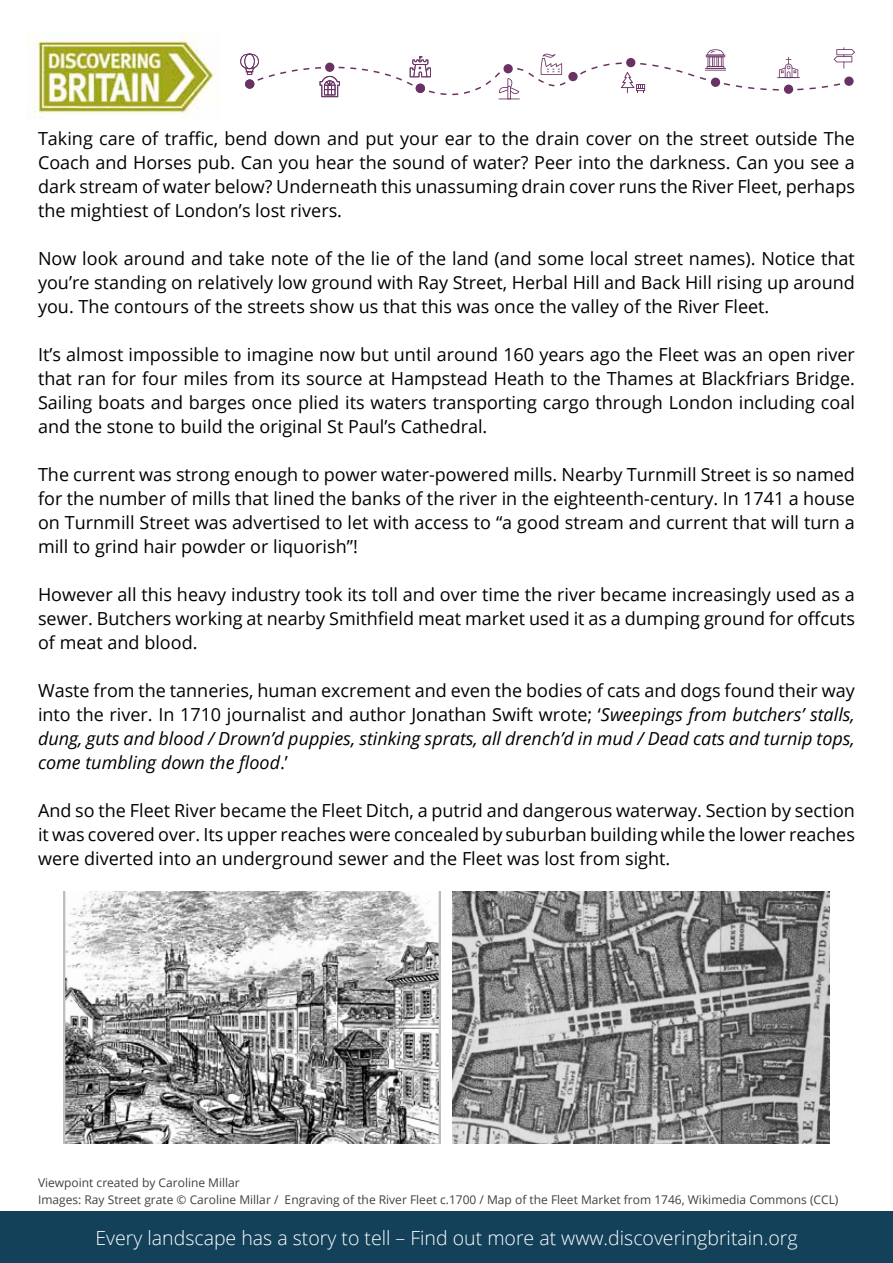
<style>
.page{position:relative;width:893px;height:1263px;background:#fff}
.page>*{position:absolute;margin:0;border:0;box-sizing:border-box;transform-origin:0 0}
.t1{font:300 19.5px "Open Sans";color:#fff}
.t2{font:18px/24px "Open Sans";color:#000;text-align:justify}
.t3{font:italic 18px/24px "Open Sans";color:#000;text-align:justify}
.t4{font:12px/16.5px "Open Sans";color:#414042}
.s1{font-style:normal}
</style>
<div class="page">
<div style="left:0;top:1212px;width:893px;height:51px;background:#14415a"></div>
<svg style="left:240px;top:47px;width:615px;height:53px"></svg>
<img style="left:26px;top:33px;width:190px;height:86px">
<img style="left:453px;top:892px;width:376px;height:252px">
<img style="left:64px;top:892px;width:376px;height:252px">
<p class="t2" style="left:38px;top:126px;width:818px">Taking care of traffic, bend down and put your ear to the drain cover on the street outside The Coach and Horses pub. Can you hear the sound of water? Peer into the darkness. Can you see a dark stream of water below? Underneath this unassuming drain cover runs the River Fleet, perhaps the mightiest of London’s lost rivers.</p>
<p class="t2" style="left:38px;top:246px;width:818px">Now look around and take note of the lie of the land (and some local street names). Notice that you’re standing on relatively low ground with Ray Street, Herbal Hill and Back Hill rising up around you. The contours of the streets show us that this was once the valley of the River Fleet.</p>
<p class="t2" style="left:38px;top:342px;width:818px">It’s almost impossible to imagine now but until around 160 years ago the Fleet was an open river that ran for four miles from its source at Hampstead Heath to the Thames at Blackfriars Bridge.<br>Sailing boats and barges once plied its waters transporting cargo through London including coal and the stone to build the original St Paul’s Cathedral.</p>
<p class="t2" style="left:38px;top:462px;width:818px">The current was strong enough to power water-powered mills. Nearby Turnmill Street is so named for the number of mills that lined the banks of the river in the eighteenth-century. In 1741 a house on Turnmill Street was advertised to let with access to “a good stream and current that will turn a mill to grind hair powder or liquorish”!</p>
<p class="t2" style="left:38px;top:582px;width:818px">However all this heavy industry took its toll and over time the river became increasingly used as a sewer. Butchers working at nearby Smithfield meat market used it as a dumping ground for offcuts of meat and blood.</p>
<p class="t3" style="left:38px;top:678px;width:818px"><span class="s1">Waste from the tanneries, human excrement and even the bodies of cats and dogs found their way into the river. In 1710 journalist and author Jonathan Swift wrote; ‘</span>Sweepings from butchers’ stalls, dung, guts and blood / Drown’d puppies, stinking sprats, all drench’d in mud / Dead cats and turnip tops, come tumbling down the flood<span class="s1">.’</span></p>
<p class="t2" style="left:38px;top:798px;width:818px">And so the Fleet River became the Fleet Ditch, a putrid and dangerous waterway. Section by section it was covered over. Its upper reaches were concealed by suburban building while the lower reaches were diverted into an underground sewer and the Fleet was lost from sight.</p>
<p class="t4" style="left:38px;top:1174px;width:802px">Viewpoint created by Caroline Millar<br>Images: Ray Street grate © Caroline Millar / Engraving of the River Fleet c.1700 / Map of the Fleet Market from 1746, Wikimedia Commons (CCL)</p>
<p class="t1" style="left:95px;top:1224px;width:704px">Every landscape has a story to tell – Find out more at www.discoveringbritain.org</p>
</div>
